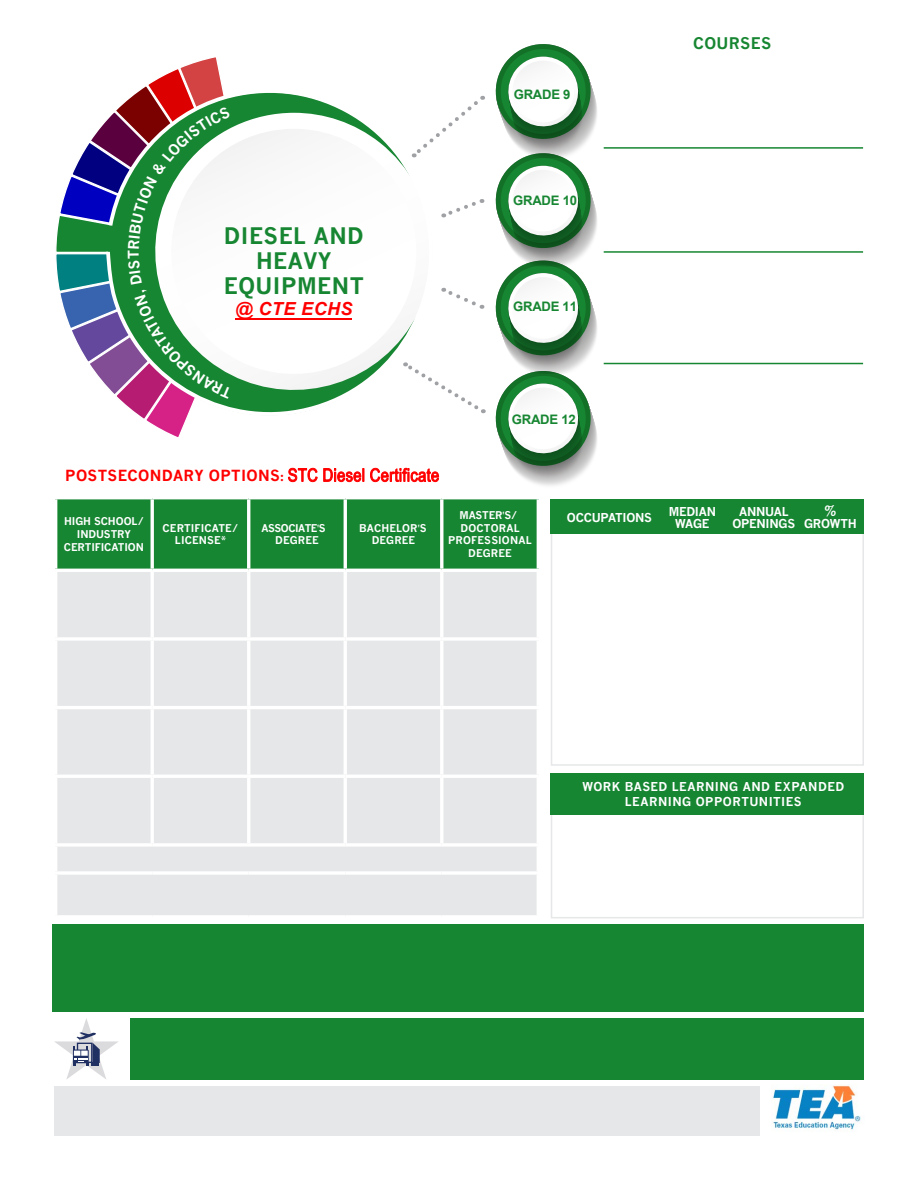
<style>
.page{position:relative;width:918px;height:1188px;background:#fff}
.page>*{position:absolute;margin:0;border:0;box-sizing:border-box;transform-origin:0 0}
.t1{font:700 22.35px/24.9px "News Gothic";letter-spacing:.02em;color:#178632;text-align:center}
.t2{font:italic 700 18px "Arial";letter-spacing:.025em;color:#f00}
.t3{font:700 15.75px "News Gothic";letter-spacing:.02em;color:#178632}
.t4{font:700 15px "News Gothic";letter-spacing:.02em;color:#f00}
.t5{font:700 13.05px "Arial";letter-spacing:-.02em;color:#178632}
.t6{font:700 12px/13.5px "News Gothic";letter-spacing:.03em;color:#fff;text-align:center}
.t7{font:700 12px/12px "News Gothic";letter-spacing:-.025em;color:#fff;text-align:center}
.t8{font:700 10.5px/12.6px "News Gothic";letter-spacing:.005em;color:#fff;text-align:center}
.t9{font:700 10.5px/12.6px "News Gothic";letter-spacing:-.05em;color:#fff}
.s1{font-family:"Minion Pro"}
.s2{font-family:"Arial Narrow";font-weight:400;font-size:18px}
</style>
<div class="page">
<div style="left:54px;top:1087px;width:705px;height:49px;background:#e6e7e8"></div>
<div style="left:130px;top:1018px;width:734px;height:62px;background:#178632"></div>
<svg style="left:550px;top:499px;width:314px;height:420px"></svg>
<div style="left:52px;top:924px;width:812px;height:88px;background:#178632"></div>
<hr style="left:604px;top:363px;width:259px;height:1px;background:#178632">
<hr style="left:604px;top:251px;width:259px;height:2px;background:#178632">
<hr style="left:604px;top:147px;width:259px;height:2px;background:#178632">
<svg style="left:450px;top:96px;width:33px;height:31px"></svg>
<svg style="left:450px;top:389px;width:34px;height:24px"></svg>
<svg style="left:450px;top:291px;width:33px;height:18px"></svg>
<svg style="left:450px;top:199px;width:33px;height:16px"></svg>
<svg style="left:263px;top:92px;width:184px;height:321px"></svg>
<svg style="left:496px;top:44px;width:101px;height:442px"></svg>
<div style="left:56px;top:498px;width:96px;height:72px;background:#178632"></div>
<div style="left:152px;top:498px;width:97px;height:72px;background:#178632"></div>
<div style="left:249px;top:498px;width:96px;height:72px;background:#178632"></div>
<div style="left:345px;top:498px;width:97px;height:72px;background:#178632"></div>
<div style="left:442px;top:498px;width:96px;height:72px;background:#178632"></div>
<hr style="left:54px;top:496px;width:98px;height:3px;background:#fff">
<hr style="left:152px;top:496px;width:97px;height:3px;background:#fff">
<hr style="left:249px;top:496px;width:96px;height:3px;background:#fff">
<hr style="left:345px;top:496px;width:97px;height:3px;background:#fff">
<hr style="left:442px;top:496px;width:98px;height:3px;background:#fff">
<div style="left:56px;top:570px;width:96px;height:69px;background:#e6e7e8"></div>
<div style="left:152px;top:570px;width:97px;height:69px;background:#e6e7e8"></div>
<div style="left:249px;top:570px;width:96px;height:69px;background:#e6e7e8"></div>
<div style="left:345px;top:570px;width:97px;height:69px;background:#e6e7e8"></div>
<div style="left:442px;top:570px;width:96px;height:69px;background:#e6e7e8"></div>
<div style="left:56px;top:639px;width:96px;height:69px;background:#e6e7e8"></div>
<div style="left:152px;top:639px;width:97px;height:69px;background:#e6e7e8"></div>
<div style="left:249px;top:639px;width:96px;height:69px;background:#e6e7e8"></div>
<div style="left:345px;top:639px;width:97px;height:69px;background:#e6e7e8"></div>
<div style="left:442px;top:639px;width:96px;height:69px;background:#e6e7e8"></div>
<div style="left:56px;top:708px;width:96px;height:68px;background:#e6e7e8"></div>
<div style="left:152px;top:708px;width:97px;height:68px;background:#e6e7e8"></div>
<div style="left:249px;top:708px;width:96px;height:68px;background:#e6e7e8"></div>
<div style="left:345px;top:708px;width:97px;height:68px;background:#e6e7e8"></div>
<div style="left:442px;top:708px;width:96px;height:68px;background:#e6e7e8"></div>
<div style="left:56px;top:776px;width:96px;height:69px;background:#e6e7e8"></div>
<div style="left:152px;top:776px;width:97px;height:69px;background:#e6e7e8"></div>
<div style="left:249px;top:776px;width:96px;height:69px;background:#e6e7e8"></div>
<div style="left:345px;top:776px;width:97px;height:69px;background:#e6e7e8"></div>
<div style="left:442px;top:776px;width:96px;height:69px;background:#e6e7e8"></div>
<div style="left:56px;top:845px;width:482px;height:28px;background:#e6e7e8"></div>
<div style="left:56px;top:873px;width:482px;height:44px;background:#e6e7e8"></div>
<hr style="left:537px;top:847px;width:3px;height:24px;background:#fff">
<hr style="left:537px;top:875px;width:3px;height:40px;background:#fff">
<hr style="left:54px;top:499px;width:3px;height:70px;background:#fff">
<hr style="left:151px;top:499px;width:3px;height:70px;background:#fff">
<hr style="left:247px;top:499px;width:3px;height:70px;background:#fff">
<hr style="left:344px;top:499px;width:3px;height:70px;background:#fff">
<hr style="left:440px;top:499px;width:3px;height:70px;background:#fff">
<hr style="left:537px;top:499px;width:3px;height:70px;background:#fff">
<hr style="left:54px;top:569px;width:98px;height:3px;background:#fff">
<hr style="left:152px;top:569px;width:97px;height:3px;background:#fff">
<hr style="left:249px;top:569px;width:96px;height:3px;background:#fff">
<hr style="left:345px;top:569px;width:97px;height:3px;background:#fff">
<hr style="left:442px;top:569px;width:98px;height:3px;background:#fff">
<hr style="left:54px;top:572px;width:3px;height:65px;background:#fff">
<hr style="left:151px;top:572px;width:3px;height:65px;background:#fff">
<hr style="left:54px;top:637px;width:98px;height:4px;background:#fff">
<hr style="left:54px;top:641px;width:3px;height:65px;background:#fff">
<hr style="left:152px;top:637px;width:95px;height:4px;background:#fff">
<hr style="left:151px;top:641px;width:3px;height:65px;background:#fff">
<hr style="left:54px;top:706px;width:98px;height:3px;background:#fff">
<hr style="left:54px;top:709px;width:3px;height:66px;background:#fff">
<hr style="left:152px;top:706px;width:95px;height:3px;background:#fff">
<hr style="left:151px;top:709px;width:3px;height:66px;background:#fff">
<hr style="left:54px;top:775px;width:98px;height:3px;background:#fff">
<hr style="left:54px;top:778px;width:3px;height:65px;background:#fff">
<hr style="left:152px;top:775px;width:95px;height:3px;background:#fff">
<hr style="left:151px;top:778px;width:3px;height:65px;background:#fff">
<hr style="left:54px;top:843px;width:98px;height:4px;background:#fff">
<hr style="left:54px;top:847px;width:3px;height:24px;background:#fff">
<hr style="left:152px;top:843px;width:95px;height:4px;background:#fff">
<hr style="left:54px;top:871px;width:98px;height:4px;background:#fff">
<hr style="left:54px;top:875px;width:3px;height:40px;background:#fff">
<hr style="left:152px;top:871px;width:97px;height:4px;background:#f8f8f8">
<hr style="left:249px;top:871px;width:96px;height:4px;background:#fff">
<hr style="left:345px;top:871px;width:97px;height:4px;background:#f8f8f9">
<hr style="left:442px;top:871px;width:98px;height:4px;background:#fff">
<hr style="left:54px;top:915px;width:98px;height:4px;background:#fff">
<hr style="left:152px;top:915px;width:97px;height:4px;background:#fff">
<hr style="left:249px;top:915px;width:96px;height:4px;background:#fff">
<hr style="left:345px;top:915px;width:97px;height:4px;background:#fff">
<hr style="left:442px;top:915px;width:98px;height:4px;background:#fff">
<hr style="left:247px;top:572px;width:3px;height:65px;background:#fff">
<hr style="left:344px;top:572px;width:3px;height:65px;background:#fff">
<hr style="left:440px;top:572px;width:3px;height:65px;background:#fff">
<hr style="left:537px;top:572px;width:3px;height:65px;background:#fff">
<hr style="left:247px;top:637px;width:98px;height:4px;background:#fff">
<hr style="left:247px;top:641px;width:3px;height:65px;background:#fff">
<hr style="left:345px;top:637px;width:97px;height:4px;background:#fff">
<hr style="left:344px;top:641px;width:3px;height:65px;background:#fff">
<hr style="left:442px;top:637px;width:98px;height:4px;background:#fff">
<hr style="left:440px;top:641px;width:3px;height:65px;background:#fff">
<hr style="left:537px;top:641px;width:3px;height:65px;background:#fff">
<hr style="left:247px;top:706px;width:98px;height:3px;background:#fff">
<hr style="left:247px;top:709px;width:3px;height:66px;background:#fff">
<hr style="left:345px;top:706px;width:97px;height:3px;background:#fff">
<hr style="left:344px;top:709px;width:3px;height:66px;background:#fff">
<hr style="left:442px;top:706px;width:98px;height:3px;background:#fff">
<hr style="left:440px;top:709px;width:3px;height:66px;background:#fff">
<hr style="left:537px;top:709px;width:3px;height:66px;background:#fff">
<hr style="left:247px;top:775px;width:98px;height:3px;background:#fff">
<hr style="left:247px;top:778px;width:3px;height:65px;background:#fff">
<hr style="left:345px;top:775px;width:97px;height:3px;background:#fff">
<hr style="left:344px;top:778px;width:3px;height:65px;background:#fff">
<hr style="left:442px;top:775px;width:98px;height:3px;background:#fff">
<hr style="left:440px;top:778px;width:3px;height:65px;background:#fff">
<hr style="left:537px;top:778px;width:3px;height:65px;background:#fff">
<hr style="left:247px;top:843px;width:98px;height:4px;background:#fff">
<hr style="left:345px;top:843px;width:97px;height:4px;background:#fff">
<hr style="left:442px;top:843px;width:98px;height:4px;background:#fff">
<div style="left:551px;top:499px;width:313px;height:35px;background:#178632"></div>
<div style="left:551px;top:774px;width:313px;height:41px;background:#178632"></div>
<svg style="left:54px;top:1018px;width:64px;height:61px"></svg>
<img style="left:771px;top:1085px;width:90px;height:47px">
<hr style="left:235px;top:318px;width:117px;height:1px;background:#f00">
<svg style="left:56px;top:57px;width:207px;height:380px"></svg>
<p class="t5" style="left:514px;top:85px;width:58px">GRADE 9</p>
<h2 class="t3" style="left:693px;top:34px;width:80px">COURSES</h2>
<h1 class="t1" style="left:224px;top:223px;width:142px">DIESEL AND<br>HEAVY<br>EQUIPMENT</h1>
<h1 class="t2" style="left:235px;top:297px;width:119px">@ CTE ECHS</h1>
<p class="t5" style="left:513px;top:191px;width:65px">GRADE 10</p>
<p class="t5" style="left:513px;top:297px;width:65px">GRADE 11</p>
<p class="t5" style="left:512px;top:410px;width:65px">GRADE 12</p>
<h2 class="t4" style="left:65px;top:467px;width:375px">POSTSECONDARY OPTIONS<span class="s1">:</span> <span class="s2">STC Diesel Certificate</span></h2>
<p class="t8" style="left:64px;top:515px;width:82px">HIGH SCHOOL/<br>INDUSTRY<br>CERTIFICATION</p>
<p class="t8" style="left:163px;top:521px;width:77px">CERTIFICATE/<br>LICENSE*</p>
<p class="t9" style="left:275px;top:521px;width:52px;text-indent:-14px">ASSOCIATE<span class="s1">'</span>S<br>DEGREE</p>
<p class="t8" style="left:359px;top:521px;width:69px">BACHELOR<span class="s1">'</span>S<br>DEGREE</p>
<p class="t8" style="left:448px;top:509px;width:85px">MASTER<span class="s1">'</span>S/<br>DOCTORAL<br>PROFESSIONAL<br>DEGREE</p>
<p class="t7" style="left:567px;top:511px;width:87px">OCCUPATIONS</p>
<p class="t7" style="left:669px;top:505px;width:49px">MEDIAN<br>WAGE</p>
<p class="t7" style="left:733px;top:505px;width:64px">ANNUAL<br>OPENINGS</p>
<p class="t6" style="left:804px;top:503px;width:54px">%<br>GROWTH</p>
<p class="t6" style="left:582px;top:779px;width:263px;line-height:14.4px">WORK BASED LEARNING AND EXPANDED<br>LEARNING OPPORTUNITIES</p>
</div>
